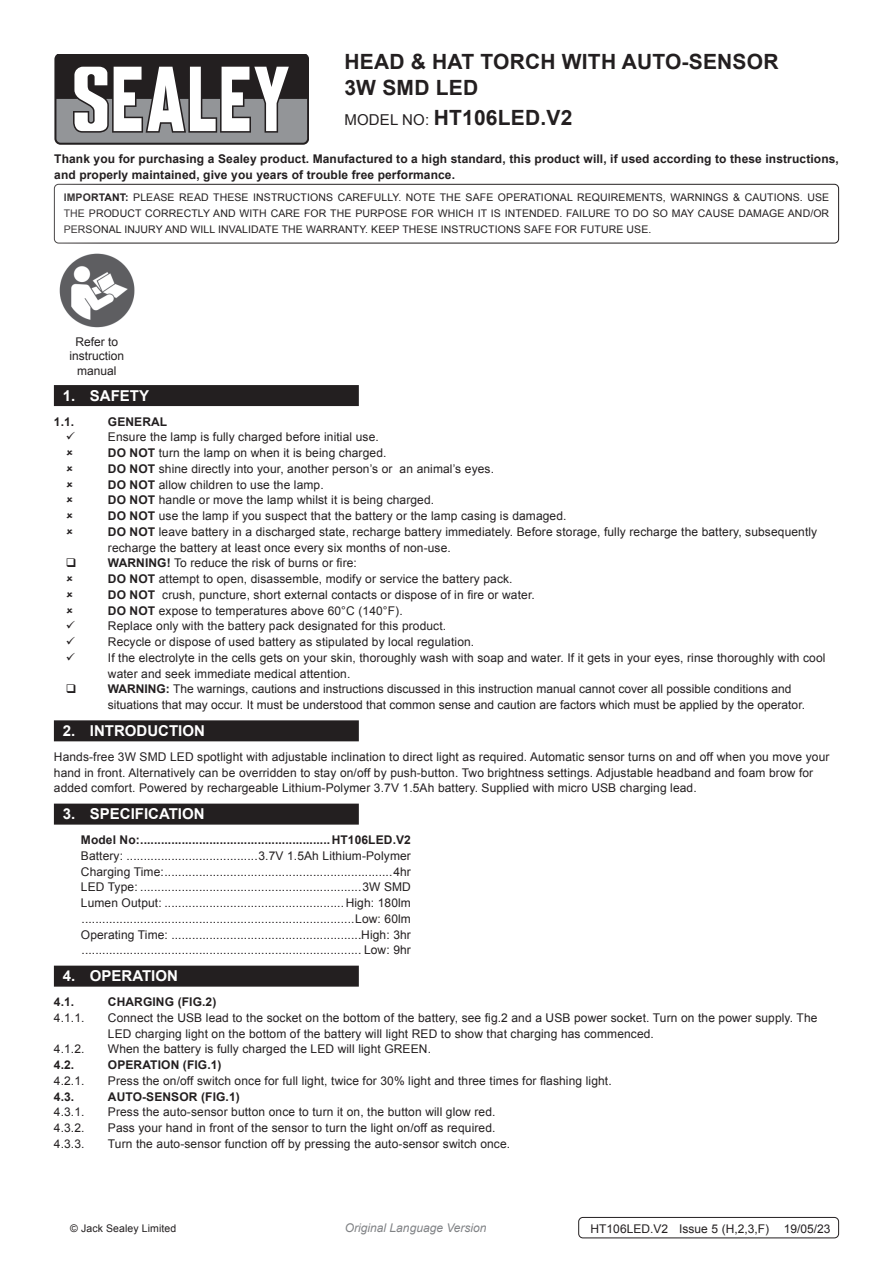
<style>
.page{position:relative;width:893px;height:1263px;background:#fff}
.page>*{position:absolute;margin:0;border:0;box-sizing:border-box;transform-origin:0 0}
.Product_Description{font:700 21px/25.2px "Arial";letter-spacing:.01em;color:#231f20}
.t1{font:700 15px "Arial";color:#fff}
.Body{font:12px/15.8px "Arial";letter-spacing:.01em;color:#231f20}
.Specifications__Tabb{font:12px "Arial";letter-spacing:.01em;color:#231f20}
.Body-2{font:700 12px/15.8px "Arial";letter-spacing:.01em;color:#231f20}
.Specifications__Tabb-2{font:700 12px "Arial";letter-spacing:.01em;color:#231f20}
.t2{font:italic 12px "Arial";color:#808285}
.Body__Justified__7pt{font:10.5px/15.8px "Arial";letter-spacing:.01em;color:#231f20;text-align:justify}
.s1{font-weight:400;font-size:15px}
.s2{font-weight:700}
</style>
<div class="page">
<div style="left:54px;top:385px;width:305px;height:21px;background:#231f20"></div>
<div style="left:54px;top:720px;width:305px;height:21px;background:#231f20"></div>
<div style="left:54px;top:804px;width:305px;height:21px;background:#231f20"></div>
<div style="left:54px;top:966px;width:305px;height:21px;background:#231f20"></div>
<svg style="left:54px;top:54px;width:255px;height:90px"></svg>
<div style="left:54px;top:184px;width:785px;height:59px;border:1px solid #231f20;border-radius:4px"></div>
<img style="left:59px;top:253px;width:76px;height:75px">
<div style="left:578px;top:1217px;width:261px;height:21px;border:1px solid #231f20;border-radius:4px"></div>
<p class="Product_Description" style="left:344px;top:50px;width:436px">HEAD &amp; HAT TORCH WITH AUTO-SENSOR<br>3W SMD LED</p>
<p class="Product_Description" style="left:344px;top:105px;width:229px"><span class="s1">MODEL NO:</span> HT106LED.V2</p>
<p class="Body-2" style="left:54px;top:151px;width:786px">Thank you for purchasing a Sealey product. Manufactured to a high standard, this product will, if used according to these instructions, and properly maintained, give you years of trouble free performance.</p>
<p class="Body__Justified__7pt" style="left:64px;top:190px;width:767px"><span class="s2">IMPORTANT:</span> PLEASE READ THESE INSTRUCTIONS CAREFULLY. NOTE THE SAFE OPERATIONAL REQUIREMENTS, WARNINGS &amp; CAUTIONS. USE THE PRODUCT CORRECTLY AND WITH CARE FOR THE PURPOSE FOR WHICH IT IS INTENDED. FAILURE TO DO SO MAY CAUSE DAMAGE AND/OR PERSONAL INJURY AND WILL INVALIDATE THE WARRANTY. KEEP THESE INSTRUCTIONS SAFE FOR FUTURE USE.</p>
<p class="Body" style="left:75px;top:334px;width:44px">Refer to</p>
<p class="Body" style="left:69px;top:348px;width:56px">instruction</p>
<p class="Body" style="left:77px;top:363px;width:41px">manual</p>
<p class="t1" style="left:63px;top:386px;width:88px">1. SAFETY</p>
<p class="Body-2" style="left:54px;top:414px;width:22px">1.1.</p>
<p class="Body-2" style="left:108px;top:414px;width:61px">GENERAL</p>
<p class="Body" style="left:108px;top:429px;width:272px">Ensure the lamp is fully charged before initial use.</p>
<p class="Body" style="left:108px;top:445px;width:280px"><span class="s2">DO NOT</span> turn the lamp on when it is being charged.</p>
<p class="Body" style="left:108px;top:461px;width:388px"><span class="s2">DO NOT</span> shine directly into your, another person’s or an animal’s eyes.</p>
<p class="Body" style="left:108px;top:477px;width:217px"><span class="s2">DO NOT</span> allow children to use the lamp.</p>
<p class="Body" style="left:108px;top:492px;width:328px"><span class="s2">DO NOT</span> handle or move the lamp whilst it is being charged.</p>
<p class="Body" style="left:108px;top:508px;width:460px"><span class="s2">DO NOT</span> use the lamp if you suspect that the battery or the lamp casing is damaged.</p>
<p class="Body" style="left:108px;top:524px;width:711px"><span class="s2">DO NOT</span> leave battery in a discharged state, recharge battery immediately. Before storage, fully recharge the battery, subsequently recharge the battery at least once every six months of non-use.</p>
<p class="Body" style="left:108px;top:555px;width:251px"><span class="s2">WARNING!</span> To reduce the risk of burns or fire:</p>
<p class="Body" style="left:108px;top:571px;width:406px"><span class="s2">DO NOT</span> attempt to open, disassemble, modify or service the battery pack.</p>
<p class="Body" style="left:108px;top:587px;width:428px"><span class="s2">DO NOT</span> crush, puncture, short external contacts or dispose of in fire or water.</p>
<p class="Body" style="left:108px;top:603px;width:296px"><span class="s2">DO NOT</span> expose to temperatures above 60°C (140°F).</p>
<p class="Body" style="left:108px;top:618px;width:340px">Replace only with the battery pack designated for this product.</p>
<p class="Body" style="left:108px;top:634px;width:368px">Recycle or dispose of used battery as stipulated by local regulation.</p>
<p class="Body" style="left:108px;top:650px;width:719px">If the electrolyte in the cells gets on your skin, thoroughly wash with soap and water. If it gets in your eyes, rinse thoroughly with cool water and seek immediate medical attention.</p>
<p class="Body" style="left:108px;top:681px;width:685px"><span class="s2">WARNING:</span> The warnings, cautions and instructions discussed in this instruction manual cannot cover all possible conditions and</p>
<p class="Body" style="left:108px;top:697px;width:699px">situations that may occur. It must be understood that common sense and caution are factors which must be applied by the operator.</p>
<p class="t1" style="left:63px;top:721px;width:143px">2. INTRODUCTION</p>
<p class="Body" style="left:54px;top:749px;width:777px">Hands-free 3W SMD LED spotlight with adjustable inclination to direct light as required. Automatic sensor turns on and off when you move your hand in front. Alternatively can be overridden to stay on/off by push-button. Two brightness settings. Adjustable headband and foam brow for added comfort. Powered by rechargeable Lithium-Polymer 3.7V 1.5Ah battery. Supplied with micro USB charging lead.</p>
<p class="t1" style="left:63px;top:804px;width:143px">3. SPECIFICATION</p>
<p class="Specifications__Tabb-2" style="left:81px;top:832px;width:331px">Model No:.......................................................HT106LED.V2</p>
<p class="Specifications__Tabb" style="left:81px;top:848px;width:331px">Battery: ......................................3.7V 1.5Ah Lithium-Polymer</p>
<p class="Specifications__Tabb" style="left:81px;top:863px;width:331px">Charging Time:..................................................................4hr</p>
<p class="Specifications__Tabb" style="left:81px;top:879px;width:332px">LED Type: ................................................................3W SMD</p>
<p class="Specifications__Tabb" style="left:81px;top:895px;width:331px">Lumen Output: ....................................................High: 180lm</p>
<p class="Specifications__Tabb" style="left:82px;top:911px;width:331px">...............................................................................Low: 60lm</p>
<p class="Specifications__Tabb" style="left:81px;top:926px;width:331px">Operating Time: .......................................................High: 3hr</p>
<p class="Specifications__Tabb" style="left:82px;top:942px;width:331px">................................................................................. Low: 9hr</p>
<p class="t1" style="left:63px;top:966px;width:117px">4. OPERATION</p>
<p class="Body-2" style="left:54px;top:994px;width:22px">4.1.</p>
<p class="Body-2" style="left:108px;top:994px;width:110px">CHARGING (FIG.2)</p>
<p class="Body" style="left:54px;top:1010px;width:32px">4.1.1.</p>
<p class="Body" style="left:108px;top:1010px;width:711px">Connect the USB lead to the socket on the bottom of the battery, see fig.2 and a USB power socket. Turn on the power supply. The<br>LED charging light on the bottom of the battery will light RED to show that charging has commenced.</p>
<p class="Body" style="left:54px;top:1041px;width:32px">4.1.2.</p>
<p class="Body" style="left:108px;top:1041px;width:325px">When the battery is fully charged the LED will light GREEN.</p>
<p class="Body-2" style="left:54px;top:1057px;width:22px">4.2.</p>
<p class="Body-2" style="left:108px;top:1057px;width:115px">OPERATION (FIG.1)</p>
<p class="Body" style="left:54px;top:1073px;width:32px">4.2.1.</p>
<p class="Body" style="left:108px;top:1073px;width:505px">Press the on/off switch once for full light, twice for 30% light and three times for flashing light.</p>
<p class="Body-2" style="left:54px;top:1089px;width:22px">4.3.</p>
<p class="Body-2" style="left:108px;top:1089px;width:133px">AUTO-SENSOR (FIG.1)</p>
<p class="Body" style="left:54px;top:1104px;width:32px">4.3.1.</p>
<p class="Body" style="left:108px;top:1104px;width:389px">Press the auto-sensor button once to turn it on, the button will glow red.</p>
<p class="Body" style="left:54px;top:1120px;width:32px">4.3.2.</p>
<p class="Body" style="left:108px;top:1120px;width:389px">Pass your hand in front of the sensor to turn the light on/off as required.</p>
<p class="Body" style="left:54px;top:1136px;width:32px">4.3.3.</p>
<p class="Body" style="left:108px;top:1136px;width:404px">Turn the auto-sensor function off by pressing the auto-sensor switch once.</p>
<p class="Body__Justified__7pt" style="left:70px;top:1220px;width:108px">© Jack Sealey Limited</p>
<p class="t2" style="left:345px;top:1220px;width:143px">Original Language Version</p>
<p class="Body" style="left:591px;top:1221px;width:241px">HT106LED.V2 Issue 5 (H,2,3,F) 19/05/23</p>
</div>
